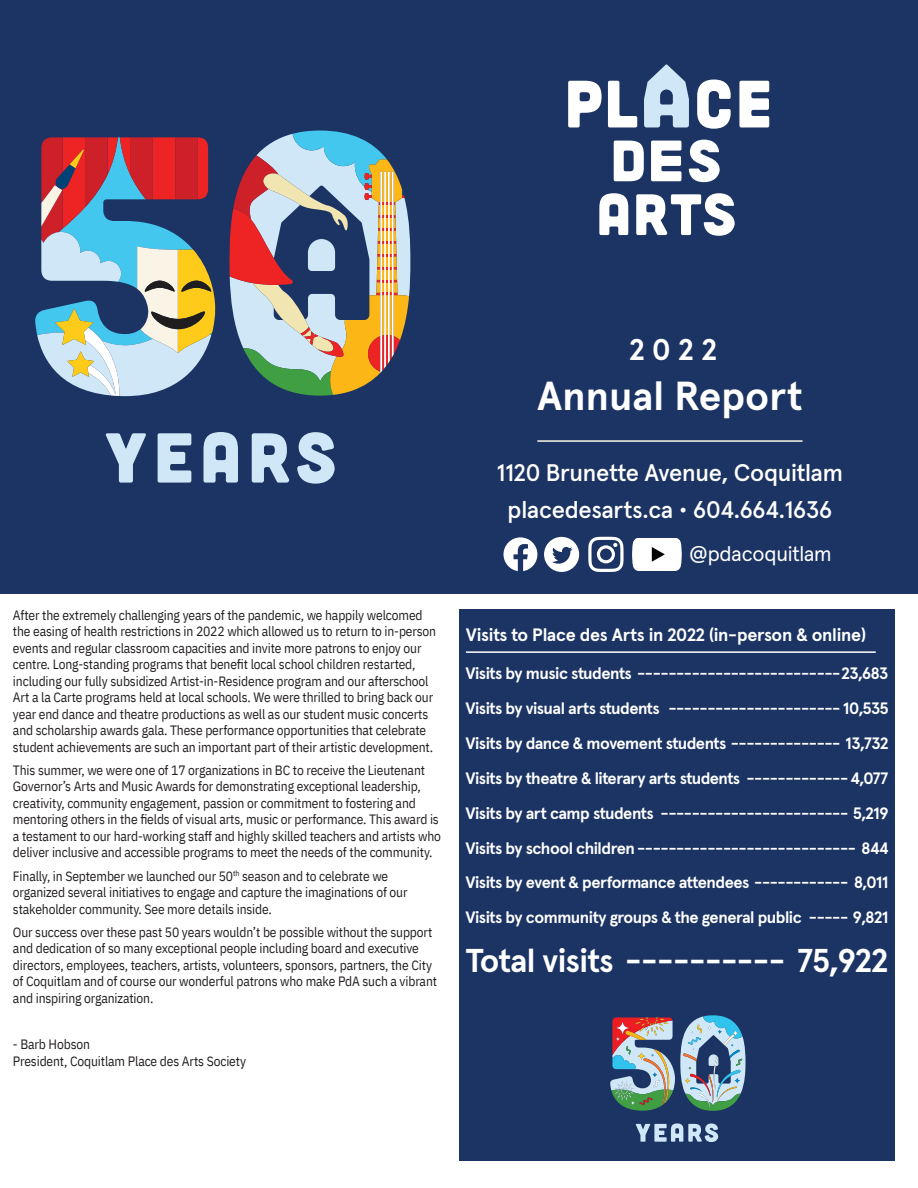
<style>
.page{position:relative;width:918px;height:1188px;background:#fff}
.page>*{position:absolute;margin:0;border:0;box-sizing:border-box;transform-origin:0 0}
.t1{font:700 40.5px "Apercu";color:#fff}
.Class_Name{font:700 33px "Apercu";letter-spacing:-.02em;color:#fff}
.t2{font:700 30px "Apercu";color:#fff}
.body{font:500 24px "Apercu";letter-spacing:-.01em;color:#fff}
.body-2{font:21px "Apercu";letter-spacing:-.01em;color:#fff}
.Sub_Section_Heading{font:700 18px "Apercu";letter-spacing:-.015em;color:#fff}
.Sub_Sub_head{font:700 16.5px "Apercu";letter-spacing:-.03em;color:#fff}
.body-3{font:13.5px/16.5px "IBM Plex Sans Cond";letter-spacing:-.01em;color:#231f20}
</style>
<div class="page">
<div style="left:459px;top:609px;width:436px;height:552px;background:#1b3463"></div>
<div style="left:0;top:0;width:918px;height:594px;background:#1b3463"></div>
<svg style="left:105px;top:433px;width:41px;height:50px"></svg>
<svg style="left:158px;top:433px;width:33px;height:50px"></svg>
<svg style="left:203px;top:432px;width:35px;height:51px"></svg>
<svg style="left:252px;top:433px;width:38px;height:50px"></svg>
<svg style="left:297px;top:432px;width:38px;height:52px"></svg>
<svg style="left:35px;top:137px;width:180px;height:259px"></svg>
<svg style="left:230px;top:131px;width:180px;height:265px"></svg>
<svg style="left:568px;top:81px;width:34px;height:46px"></svg>
<svg style="left:608px;top:81px;width:29px;height:46px"></svg>
<svg style="left:739px;top:81px;width:30px;height:46px"></svg>
<svg style="left:697px;top:80px;width:34px;height:49px"></svg>
<svg style="left:599px;top:193px;width:29px;height:42px"></svg>
<svg style="left:636px;top:193px;width:99px;height:43px"></svg>
<svg style="left:644px;top:64px;width:45px;height:63px"></svg>
<svg style="left:614px;top:141px;width:30px;height:40px"></svg>
<svg style="left:651px;top:141px;width:30px;height:40px"></svg>
<svg style="left:689px;top:140px;width:31px;height:42px"></svg>
<svg style="left:636px;top:1123px;width:82px;height:19px"></svg>
<svg style="left:610px;top:1015px;width:136px;height:96px"></svg>
<hr style="left:466px;top:651px;width:410px;height:2px;background:#fff">
<hr style="left:537px;top:440px;width:266px;height:2px;background:#f9f6e6">
<svg style="left:504px;top:537px;width:33px;height:34px"></svg>
<svg style="left:545px;top:537px;width:34px;height:35px"></svg>
<svg style="left:588px;top:537px;width:36px;height:35px"></svg>
<svg style="left:632px;top:538px;width:50px;height:33px;background:#e6e7e9"></svg>
<p class="body-3" style="left:13px;top:605px;width:425px">After the extremely challenging years of the pandemic, we happily welcomed the easing of health restrictions in 2022 which allowed us to return to in-person events and regular classroom capacities and invite more patrons to enjoy our centre. Long-standing programs that benefit local school children restarted, including our fully subsidized Artist-in-Residence program and our afterschool Art a la Carte programs held at local schools. We were thrilled to bring back our year end dance and theatre productions as well as our student music concerts and scholarship awards gala. These performance opportunities that celebrate student achievements are such an important part of their artistic development.</p>
<p class="body-3" style="left:13px;top:761px;width:430px">This summer, we were one of 17 organizations in BC to receive the Lieutenant Governor’s Arts and Music Awards for demonstrating exceptional leadership, creativity, community engagement, passion or commitment to fostering and mentoring others in the fields of visual arts, music or performance. This award is a testament to our hard-working staff and highly skilled teachers and artists who deliver inclusive and accessible programs to meet the needs of the community.</p>
<p class="body-3" style="left:13px;top:866px;width:396px">Finally, in September we launched our 50<sup>th</sup> season and to celebrate we organized several initiatives to engage and capture the imaginations of our stakeholder community. See more details inside.</p>
<p class="body-3" style="left:13px;top:923px;width:426px">Our success over these past 50 years wouldn’t be possible without the support and dedication of so many exceptional people including board and executive directors, employees, teachers, artists, volunteers, sponsors, partners, the City of Coquitlam and of course our wonderful patrons who make PdA such a vibrant and inspiring organization.</p>
<p class="body-3" style="left:13px;top:1035px;width:235px">- Barb Hobson<br>President, Coquitlam Place des Arts Society</p>
<p class="t2" style="left:629px;top:326px;width:89px">2022</p>
<p class="t1" style="left:537px;top:364px;width:267px">Annual Report</p>
<p class="body" style="left:497px;top:454px;width:348px">1120 Brunette Avenue, Coquitlam</p>
<p class="body" style="left:508px;top:491px;width:326px">placedesarts.ca • 604.664.1636</p>
<p class="body-2" style="left:689px;top:537px;width:144px">@pdacoquitlam</p>
<p class="Sub_Section_Heading" style="left:466px;top:621px;width:402px">Visits to Place des Arts in 2022 (in-person &amp; online)</p>
<p class="Sub_Sub_head" style="left:465px;top:661px;width:424px">Visits by music students --------------------------23,683</p>
<p class="Sub_Sub_head" style="left:465px;top:695px;width:424px">Visits by visual arts students ---------------------- 10,535</p>
<p class="Sub_Sub_head" style="left:465px;top:730px;width:424px">Visits by dance &amp; movement students -------------- 13,732</p>
<p class="Sub_Sub_head" style="left:465px;top:765px;width:424px">Visits by theatre &amp; literary arts students ------------- 4,077</p>
<p class="Sub_Sub_head" style="left:465px;top:800px;width:424px">Visits by art camp students ------------------------ 5,219</p>
<p class="Sub_Sub_head" style="left:465px;top:835px;width:424px">Visits by school children ---------------------------- 844</p>
<p class="Sub_Sub_head" style="left:465px;top:870px;width:424px">Visits by event &amp; performance attendees ------------ 8,011</p>
<p class="Sub_Sub_head" style="left:465px;top:905px;width:424px">Visits by community groups &amp; the general public ----- 9,821</p>
<p class="Class_Name" style="left:465px;top:935px;width:424px">Total visits ---------- 75,922</p>
</div>
